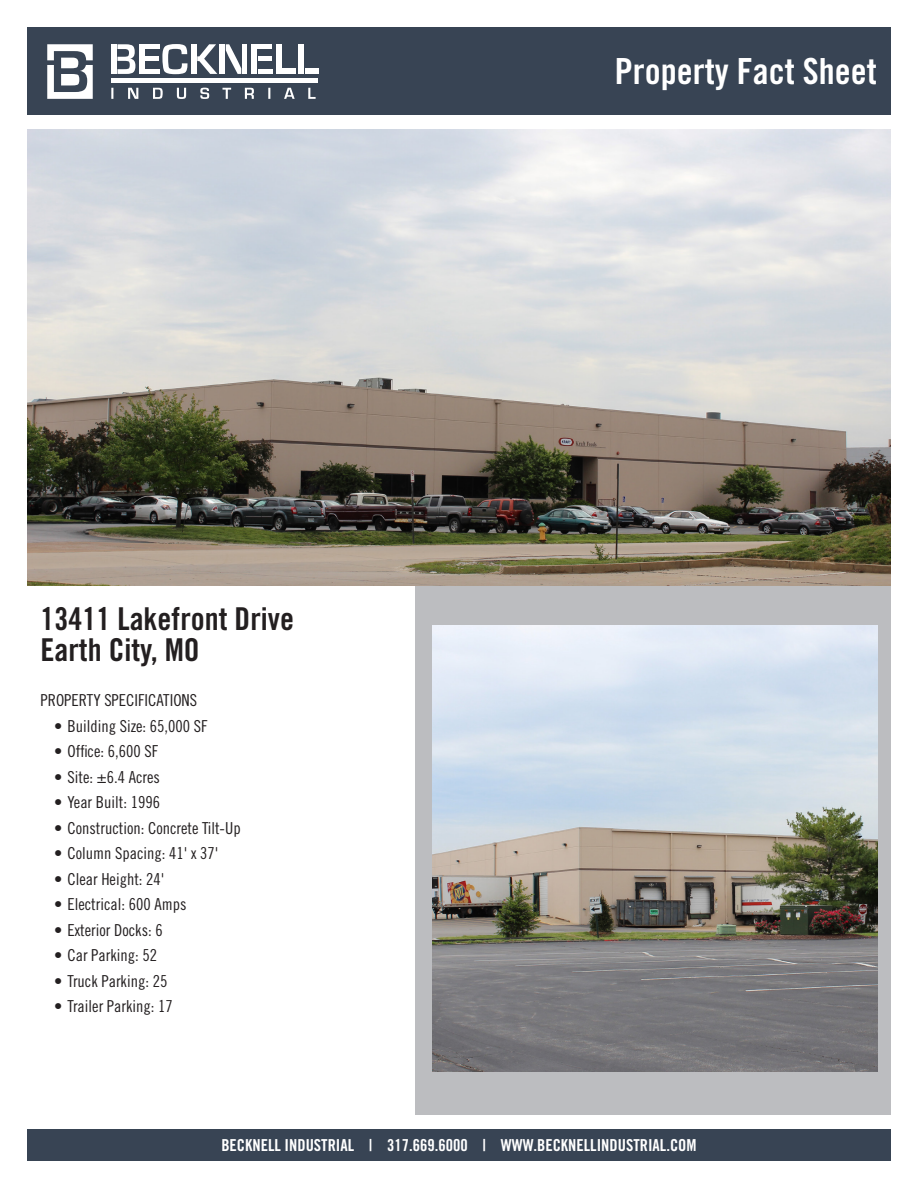
<style>
.page{position:relative;width:918px;height:1188px;background:#fff}
.page>*{position:absolute;margin:0;border:0;box-sizing:border-box;transform-origin:0 0}
.t1{font:36px "Trade Gothic LT Std Bd Cn 20";color:#fff}
.t2{font:31.5px "Trade Gothic LT Std Bd Cn 20";color:#231f20}
.t3{font:27px "Trade Gothic LT Std Cn 18";color:#fff}
.t4{font:16.5px "Trade Gothic LT Std Cn 18";color:#231f20}
.t5{font:16.5px "Trade Gothic LT Std Bd Cn 20";color:#fff}
</style>
<div class="page">
<div style="left:416px;top:500px;width:475px;height:615px;background:#bcbdc0"></div>
<img style="left:27px;top:130px;width:864px;height:455px">
<img style="left:432px;top:626px;width:446px;height:445px">
<div style="left:27px;top:27px;width:864px;height:87px;background:#384454"></div>
<svg style="left:162px;top:44px;width:25px;height:30px"></svg>
<div style="left:111px;top:78px;width:207px;height:5px;background:#fff"></div>
<svg style="left:111px;top:88px;width:205px;height:11px"></svg>
<div style="left:111px;top:44px;width:6px;height:30px;background:#fff"></div>
<svg style="left:117px;top:44px;width:18px;height:30px"></svg>
<div style="left:145px;top:44px;width:14px;height:5px;background:#fff"></div>
<hr style="left:145px;top:57px;width:13px;height:4px;background:#fff">
<div style="left:145px;top:69px;width:14px;height:5px;background:#fff"></div>
<div style="left:139px;top:44px;width:5px;height:30px;background:#fff"></div>
<div style="left:191px;top:44px;width:5px;height:30px;background:#fff"></div>
<svg style="left:197px;top:44px;width:20px;height:30px"></svg>
<div style="left:220px;top:44px;width:5px;height:30px;background:#fff"></div>
<svg style="left:226px;top:44px;width:15px;height:30px"></svg>
<div style="left:242px;top:44px;width:5px;height:30px;background:#fff"></div>
<div style="left:258px;top:44px;width:14px;height:5px;background:#fff"></div>
<hr style="left:258px;top:57px;width:13px;height:4px;background:#fff">
<div style="left:258px;top:69px;width:14px;height:5px;background:#fff"></div>
<div style="left:252px;top:44px;width:5px;height:30px;background:#fff"></div>
<div style="left:276px;top:44px;width:6px;height:30px;background:#fff"></div>
<div style="left:283px;top:69px;width:13px;height:5px;background:#fff"></div>
<div style="left:299px;top:44px;width:5px;height:30px;background:#fff"></div>
<div style="left:305px;top:69px;width:13px;height:5px;background:#fff"></div>
<svg style="left:47px;top:44px;width:46px;height:55px"></svg>
<div style="left:27px;top:1130px;width:864px;height:31px;background:#384454"></div>
<p class="t2" style="left:40px;top:599px;width:255px">13411 Lakefront Drive</p>
<p class="t2" style="left:40px;top:631px;width:161px">Earth City, MO</p>
<p class="t4" style="left:40px;top:691px;width:158px">PROPERTY SPECIFICATIONS</p>
<p class="t4" style="left:54px;top:716px;width:155px">• Building Size: 65,000 SF</p>
<p class="t4" style="left:54px;top:742px;width:106px">• Office: 6,600 SF</p>
<p class="t4" style="left:54px;top:767px;width:107px">• Site: ±6.4 Acres</p>
<p class="t4" style="left:54px;top:793px;width:108px">• Year Built: 1996</p>
<p class="t4" style="left:54px;top:818px;width:188px">• Construction: Concrete Tilt-Up</p>
<p class="t4" style="left:54px;top:844px;width:166px">• Column Spacing: 41' x 37'</p>
<p class="t4" style="left:54px;top:869px;width:112px">• Clear Height: 24'</p>
<p class="t4" style="left:54px;top:895px;width:134px">• Electrical: 600 Amps</p>
<p class="t4" style="left:54px;top:920px;width:110px">• Exterior Docks: 6</p>
<p class="t4" style="left:54px;top:946px;width:105px">• Car Parking: 52</p>
<p class="t4" style="left:54px;top:971px;width:115px">• Truck Parking: 25</p>
<p class="t4" style="left:54px;top:997px;width:120px">• Trailer Parking: 17</p>
<p class="t1" style="left:615px;top:49px;width:263px">Property Fact Sheet</p>
<p class="t3" style="left:674px;top:62px;width:185px">PROPERTY LEASING</p>
<p class="t5" style="left:221px;top:1135px;width:477px">BECKNELL INDUSTRIAL | 317.669.6000 | WWW.BECKNELLINDUSTRIAL.COM</p>
</div>
